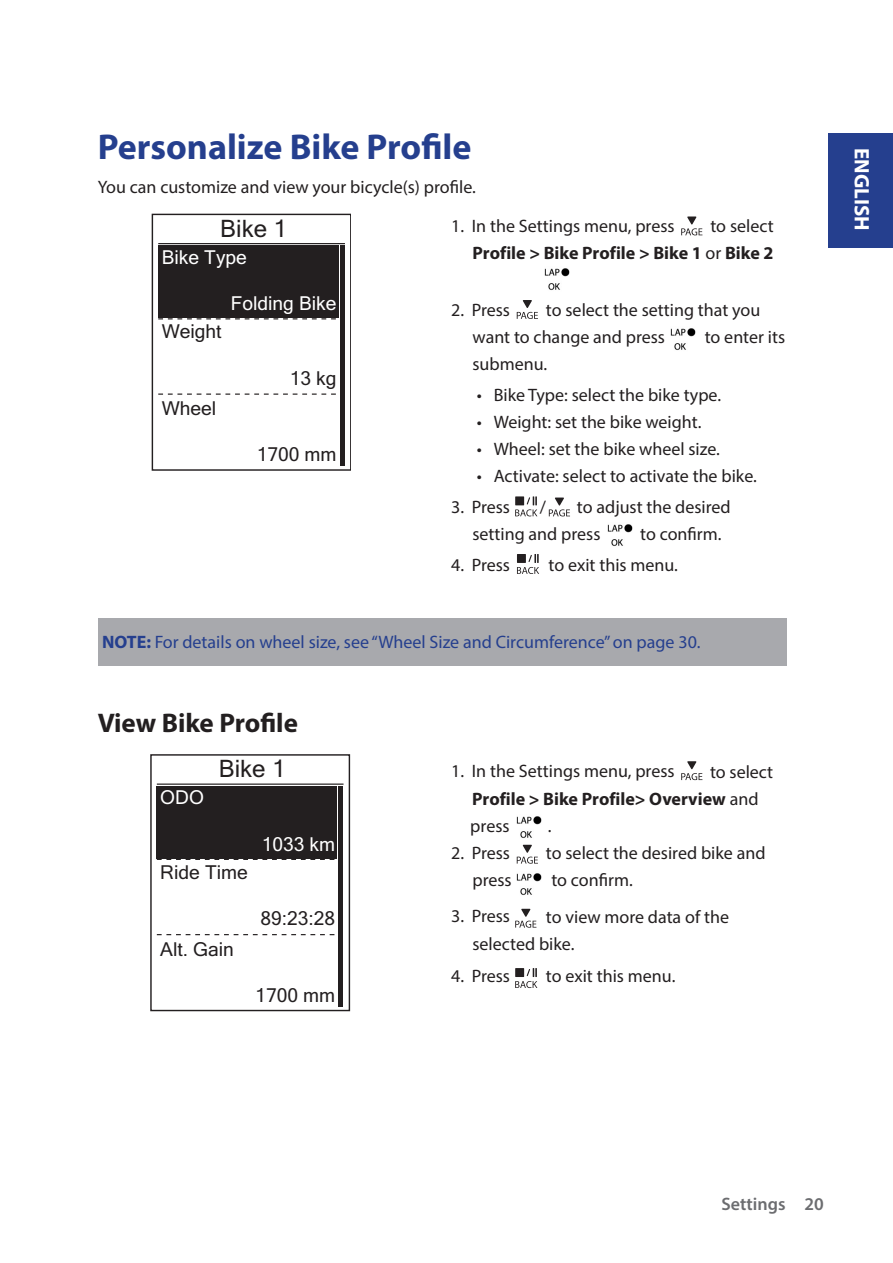
<style>
.page{position:relative;width:893px;height:1263px;background:#fff}
.page>*{position:absolute;margin:0;border:0;box-sizing:border-box;transform-origin:0 0}
.Numbered{font:700 36px "Myriad Pro";color:#253f8e}
.Head_2{font:700 27px "Myriad Pro";letter-spacing:-.005em;color:#231f20}
.t1{font:24px "Microsoft Sans Serif";color:#231f20}
.t2{font:700 21px "Myriad Pro";color:#fff}
.t3{font:19.2px "Microsoft Sans Serif";color:#231f20}
.t4{font:19.2px "Microsoft Sans Serif";color:#fff}
.Body{font:18px/27px "Myriad Pro";color:#231f20}
.t5{font:700 18px/26.7px "Myriad Pro";color:#231f20;text-align:right}
.t6{font:18px "Myriad Pro";color:#253f8e}
.t7{font:600 18px "Myriad Pro";color:#6c6d70}
.s1{font-weight:400}
.s2{font-weight:700}
</style>
<div class="page">
<div style="left:828px;top:133px;width:65px;height:115px;background:#253f8e"></div>
<div style="left:158px;top:246px;width:181px;height:72px;background:#231f20"></div>
<svg style="left:158px;top:318px;width:178px;height:1px"></svg>
<svg style="left:158px;top:393px;width:178px;height:2px"></svg>
<hr style="left:340px;top:245px;width:4px;height:221px;background:#231f20">
<div style="left:152px;top:214px;width:199px;height:256px;border:1px solid #231f20"></div>
<hr style="left:158px;top:243px;width:187px;height:1px;background:#231f20">
<svg style="left:681px;top:216px;width:21px;height:19px"></svg>
<svg style="left:517px;top:300px;width:21px;height:19px"></svg>
<svg style="left:515px;top:496px;width:22px;height:20px"></svg>
<svg style="left:549px;top:497px;width:21px;height:19px"></svg>
<svg style="left:517px;top:554px;width:22px;height:20px"></svg>
<div style="left:98px;top:618px;width:689px;height:47px;background:#a8a9ad"></div>
<div style="left:157px;top:786px;width:180px;height:72px;background:#231f20"></div>
<svg style="left:157px;top:859px;width:178px;height:1px"></svg>
<svg style="left:157px;top:934px;width:178px;height:1px"></svg>
<hr style="left:339px;top:786px;width:4px;height:220px;background:#231f20">
<div style="left:150px;top:754px;width:200px;height:257px;border:1px solid #231f20"></div>
<hr style="left:157px;top:783px;width:187px;height:2px;background:#231f20">
<svg style="left:681px;top:761px;width:21px;height:19px"></svg>
<svg style="left:517px;top:845px;width:21px;height:19px"></svg>
<svg style="left:515px;top:909px;width:21px;height:19px"></svg>
<svg style="left:515px;top:968px;width:22px;height:20px"></svg>
<img style="left:544px;top:268px;width:25px;height:22px">
<img style="left:671px;top:328px;width:25px;height:22px">
<img style="left:608px;top:524px;width:25px;height:22px">
<img style="left:517px;top:816px;width:25px;height:22px">
<img style="left:516px;top:873px;width:25px;height:22px">
<p class="Numbered" style="left:98px;top:123px;width:375px">Personalize Bike Profile</p>
<p class="Body" style="left:98px;top:173px;width:380px">You can customize and view your bicycle(s) profile.</p>
<p class="t1" style="left:220px;top:219px;width:68px">Bike 1</p>
<p class="t4" style="left:162px;top:249px;width:87px">Bike Type</p>
<p class="Body" style="left:451px;top:212px;width:225px">1. In the Settings menu, press</p>
<p class="t5" style="left:472px;top:212px;width:303px"><span class="s1">to select<br></span>Profile &gt; Bike Profile &gt; Bike 1 <span class="s1">or</span> Bike 2</p>
<p class="t3" style="left:162px;top:324px;width:61px">Weight</p>
<p class="t4" style="left:231px;top:296px;width:107px">Folding Bike</p>
<p class="t3" style="left:162px;top:401px;width:56px">Wheel</p>
<p class="t3" style="left:290px;top:370px;width:48px">13 kg</p>
<p class="t3" style="left:257px;top:447px;width:81px">1700 mm</p>
<p class="Body" style="left:472px;top:296px;width:289px;text-indent:73px">to select the setting that you want to change and press</p>
<p class="Body" style="left:451px;top:296px;width:60px">2. Press</p>
<p class="Body" style="left:705px;top:323px;width:82px">to enter its</p>
<p class="Body" style="left:472px;top:350px;width:76px">submenu.</p>
<p class="Body" style="left:477px;top:381px;width:246px">• Bike Type: select the bike type.</p>
<p class="Body" style="left:477px;top:408px;width:226px">• Weight: set the bike weight.</p>
<p class="Body" style="left:477px;top:435px;width:245px">• Wheel: set the bike wheel size.</p>
<p class="Body" style="left:477px;top:462px;width:282px">• Activate: select to activate the bike.</p>
<p class="Body" style="left:451px;top:493px;width:60px">3. Press</p>
<p class="Body" style="left:540px;top:493px;width:8px">/</p>
<p class="Body" style="left:472px;top:493px;width:260px;text-indent:104px">to adjust the desired setting and press</p>
<p class="Body" style="left:640px;top:520px;width:83px">to confirm.</p>
<p class="Body" style="left:451px;top:551px;width:60px">4. Press</p>
<p class="Body" style="left:548px;top:551px;width:131px">to exit this menu.</p>
<p class="t6" style="left:102px;top:631px;width:600px"><span class="s2">NOTE:</span> For details on wheel size, see “Wheel Size and Circumference” on page 30.</p>
<p class="Head_2" style="left:98px;top:705px;width:202px">View Bike Profile</p>
<p class="t1" style="left:219px;top:753px;width:68px">Bike 1</p>
<p class="t4" style="left:160px;top:785px;width:45px">ODO</p>
<p class="t3" style="left:160px;top:859px;width:89px">Ride Time</p>
<p class="t3" style="left:160px;top:936px;width:75px">Alt. Gain</p>
<p class="t4" style="left:262px;top:831px;width:75px">1033 km</p>
<p class="t3" style="left:260px;top:906px;width:76px">89:23:28</p>
<p class="t3" style="left:255px;top:983px;width:81px">1700 mm</p>
<p class="Body" style="left:451px;top:757px;width:225px">1. In the Settings menu, press</p>
<p class="t5" style="left:470px;top:758px;width:304px;text-align:left;text-indent:240px"><span class="s1">to select<br></span>Profile &gt; Bike Profile&gt; Overview <span class="s1">and press</span></p>
<p class="Body" style="left:548px;top:812px;width:5px">.</p>
<p class="Body" style="left:451px;top:840px;width:60px">2. Press</p>
<p class="Body" style="left:546px;top:840px;width:221px">to select the desired bike and</p>
<p class="Body" style="left:472px;top:867px;width:41px">press</p>
<p class="Body" style="left:551px;top:867px;width:83px">to confirm.</p>
<p class="Body" style="left:451px;top:902px;width:60px">3. Press</p>
<p class="Body" style="left:472px;top:904px;width:258px;text-indent:73px">to view more data of the selected bike.</p>
<p class="Body" style="left:451px;top:962px;width:60px">4. Press</p>
<p class="Body" style="left:546px;top:962px;width:131px">to exit this menu.</p>
<p class="t2" style="left:875px;top:148px;width:84px;rotate:90deg">ENGLISH</p>
<p class="t7" style="left:721px;top:1192px;width:104px">Settings 20</p>
</div>
